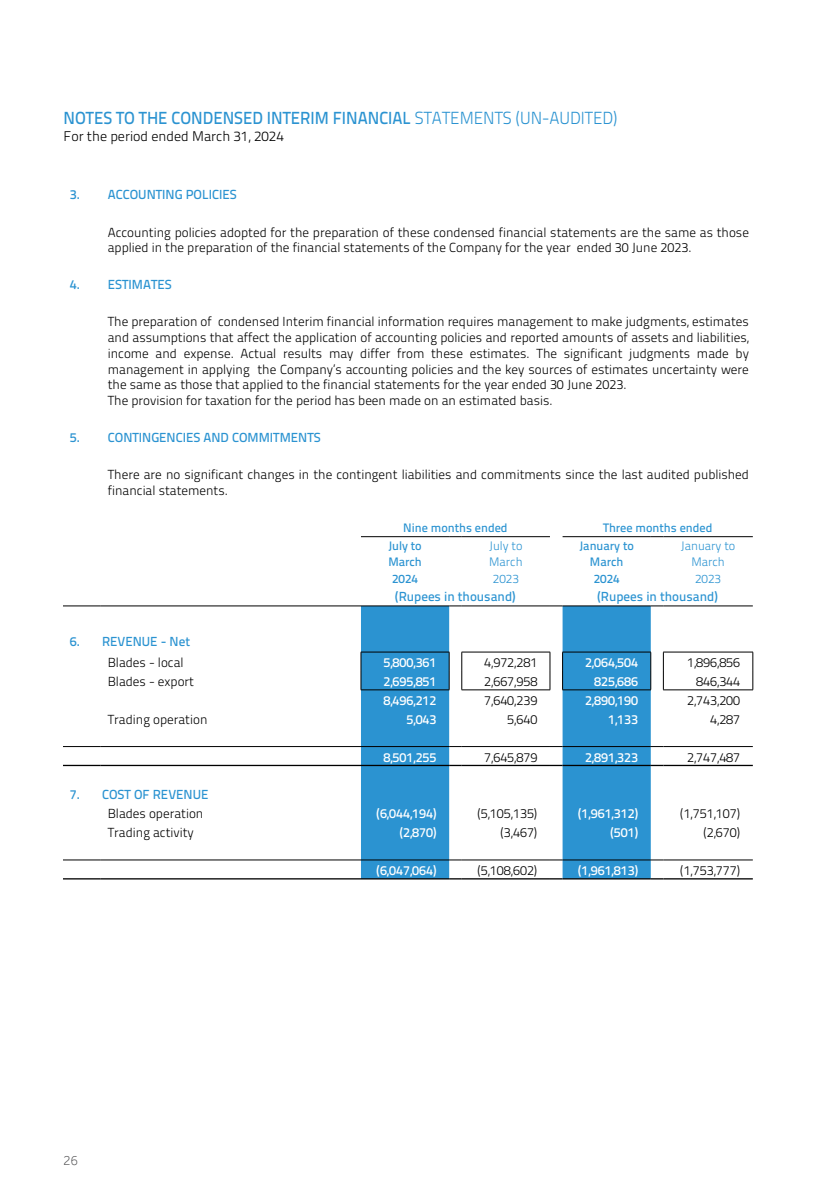
<style>
.page{position:relative;width:819px;height:1197px;background:#fff}
.page>*{position:absolute;margin:0;border:0;box-sizing:border-box;transform-origin:0 0}
.t1{font:17.5px "Titillium Text 25 L 600 wt";color:#2b93d1;scale:.95 1}
.t2{font:14px "Titillium Text 25 L 250 wt";color:#000}
.t3{font:300 14px "Effra";color:#4d4d4f}
.t4{font:13.12px/15.8px "Titillium Text 25 L 250 wt";color:#000}
.t5{font:13.12px "Titillium Text 25 L 600 wt";color:#fff}
.t6{font:13.12px "Titillium Text 25 L 600 wt";color:#2b93d1}
.t7{font:12.25px/16.8px "Titillium Text 25 L 600 wt";color:#2b93d1;text-align:center}
.t8{font:12.25px/16.8px "Titillium Text 25 L 250 wt";color:#2b93d1;text-align:center}
.s1{font-family:"Titillium Text 25 L 250 wt"}
</style>
<div class="page">
<svg style="left:361px;top:607px;width:290px;height:271px;fill:#2b93d1"></svg>
<hr style="left:63px;top:746px;width:38px;height:1px;background:#000">
<hr style="left:101px;top:746px;width:260px;height:1px;background:#000">
<hr style="left:361px;top:746px;width:88px;height:1px;background:#000">
<svg style="left:449px;top:746px;width:13px;height:1px"></svg>
<hr style="left:462px;top:746px;width:88px;height:1px;background:#000">
<svg style="left:550px;top:746px;width:13px;height:1px"></svg>
<hr style="left:563px;top:746px;width:88px;height:1px;background:#000">
<svg style="left:651px;top:746px;width:12px;height:1px"></svg>
<hr style="left:663px;top:746px;width:90px;height:1px;background:#000">
<hr style="left:63px;top:860px;width:38px;height:1px;background:#000">
<hr style="left:101px;top:860px;width:260px;height:1px;background:#000">
<hr style="left:361px;top:860px;width:88px;height:1px;background:#000">
<svg style="left:449px;top:860px;width:13px;height:1px"></svg>
<hr style="left:462px;top:860px;width:88px;height:1px;background:#000">
<svg style="left:550px;top:860px;width:13px;height:1px"></svg>
<hr style="left:563px;top:860px;width:88px;height:1px;background:#000">
<svg style="left:651px;top:860px;width:12px;height:1px"></svg>
<hr style="left:663px;top:860px;width:90px;height:1px;background:#000">
<hr style="left:63px;top:765px;width:38px;height:1px;background:#000">
<hr style="left:101px;top:765px;width:260px;height:1px;background:#000">
<hr style="left:361px;top:765px;width:88px;height:1px;background:#000">
<svg style="left:449px;top:765px;width:13px;height:1px"></svg>
<hr style="left:462px;top:765px;width:88px;height:1px;background:#000">
<svg style="left:550px;top:765px;width:13px;height:1px"></svg>
<hr style="left:563px;top:765px;width:88px;height:1px;background:#000">
<svg style="left:651px;top:765px;width:12px;height:1px"></svg>
<hr style="left:663px;top:765px;width:90px;height:1px;background:#000">
<hr style="left:63px;top:878px;width:38px;height:2px;background:#000">
<hr style="left:101px;top:878px;width:260px;height:2px;background:#000">
<hr style="left:361px;top:878px;width:88px;height:2px;background:#000">
<svg style="left:449px;top:878px;width:13px;height:2px"></svg>
<hr style="left:462px;top:878px;width:88px;height:2px;background:#000">
<svg style="left:550px;top:878px;width:13px;height:2px"></svg>
<hr style="left:563px;top:878px;width:88px;height:2px;background:#000">
<svg style="left:651px;top:878px;width:12px;height:2px"></svg>
<hr style="left:663px;top:878px;width:90px;height:2px;background:#000">
<hr style="left:63px;top:606px;width:38px;height:1px;background:#000">
<hr style="left:101px;top:606px;width:260px;height:1px;background:#000">
<hr style="left:361px;top:606px;width:88px;height:1px;background:#000">
<svg style="left:449px;top:606px;width:13px;height:1px"></svg>
<hr style="left:462px;top:606px;width:88px;height:1px;background:#000">
<svg style="left:550px;top:606px;width:13px;height:1px"></svg>
<hr style="left:563px;top:606px;width:88px;height:1px;background:#000">
<svg style="left:651px;top:606px;width:12px;height:1px"></svg>
<hr style="left:663px;top:606px;width:90px;height:1px;background:#000">
<hr style="left:361px;top:652px;width:88px;height:1px;background:#000">
<svg style="left:361px;top:652px;width:1px;height:38px"></svg>
<svg style="left:449px;top:652px;width:1px;height:38px"></svg>
<hr style="left:361px;top:690px;width:88px;height:1px;background:#000">
<hr style="left:462px;top:652px;width:88px;height:1px;background:#000">
<svg style="left:461px;top:652px;width:1px;height:38px"></svg>
<svg style="left:550px;top:652px;width:1px;height:38px"></svg>
<hr style="left:462px;top:690px;width:88px;height:1px;background:#000">
<hr style="left:562px;top:652px;width:89px;height:1px;background:#000">
<svg style="left:562px;top:652px;width:1px;height:38px"></svg>
<svg style="left:650px;top:652px;width:1px;height:38px"></svg>
<hr style="left:562px;top:690px;width:89px;height:1px;background:#000">
<hr style="left:663px;top:652px;width:90px;height:1px;background:#000">
<svg style="left:663px;top:652px;width:1px;height:38px"></svg>
<svg style="left:753px;top:652px;width:1px;height:38px"></svg>
<hr style="left:663px;top:690px;width:90px;height:1px;background:#000">
<hr style="left:361px;top:536px;width:88px;height:1px;background:#000">
<svg style="left:449px;top:536px;width:13px;height:1px"></svg>
<hr style="left:462px;top:536px;width:88px;height:1px;background:#000">
<hr style="left:563px;top:536px;width:88px;height:1px;background:#000">
<svg style="left:651px;top:536px;width:12px;height:1px"></svg>
<hr style="left:663px;top:536px;width:90px;height:1px;background:#000">
<h1 class="t1" style="left:64px;top:105px;width:585px">NOTES TO THE CONDENSED INTERIM FINANCIAL <span class="s1">STATEMENTS (UN-AUDITED)</span></h1>
<p class="t2" style="left:64px;top:126px;width:222px">For the period ended March 31, 2024</p>
<p class="t6" style="left:70px;top:184px;width:168px">3. ACCOUNTING POLICIES</p>
<p class="t4" style="left:108px;top:223px;width:643px">Accounting policies adopted for the preparation of these condensed financial statements are the same as those applied in the preparation of the financial statements of the Company for the year ended 30 June 2023.</p>
<p class="t6" style="left:70px;top:274px;width:103px">4. ESTIMATES</p>
<p class="t4" style="left:108px;top:313px;width:643px">The preparation of condensed Interim financial information requires management to make judgments, estimates and assumptions that affect the application of accounting policies and reported amounts of assets and liabilities, income and expense. Actual results may differ from these estimates. The significant judgments made by management in applying the Company’s accounting policies and the key sources of estimates uncertainty were the same as those that applied to the financial statements for the year ended 30 June 2023.<br>The provision for taxation for the period has been made on an estimated basis.</p>
<p class="t6" style="left:70px;top:427px;width:252px">5. CONTINGENCIES AND COMMITMENTS</p>
<p class="t4" style="left:108px;top:466px;width:643px">There are no significant changes in the contingent liabilities and commitments since the last audited published financial statements.</p>
<p class="t7" style="left:403px;top:518px;width:106px">Nine months ended</p>
<p class="t7" style="left:603px;top:518px;width:111px">Three months ended</p>
<p class="t7" style="left:388px;top:536px;width:35px">July to<br>March<br>2024</p>
<p class="t8" style="left:489px;top:536px;width:35px">July to<br>March<br>2023</p>
<p class="t7" style="left:579px;top:536px;width:56px">January to<br>March<br>2024</p>
<p class="t8" style="left:681px;top:536px;width:56px">January to<br>March<br>2023</p>
<p class="t6" style="left:395px;top:586px;width:122px">(Rupees in thousand)</p>
<p class="t6" style="left:598px;top:587px;width:122px">(Rupees in thousand)</p>
<p class="t6" style="left:70px;top:631px;width:122px">6. REVENUE - Net</p>
<p class="t4" style="left:108px;top:654px;width:77px">Blades - local</p>
<p class="t5" style="left:383px;top:653px;width:55px">5,800,361</p>
<p class="t4" style="left:484px;top:654px;width:55px">4,972,281</p>
<p class="t5" style="left:585px;top:653px;width:55px">2,064,504</p>
<p class="t4" style="left:687px;top:654px;width:55px">1,896,856</p>
<p class="t4" style="left:108px;top:673px;width:88px">Blades - export</p>
<p class="t5" style="left:383px;top:672px;width:55px">2,695,851</p>
<p class="t4" style="left:484px;top:673px;width:55px">2,667,958</p>
<p class="t5" style="left:594px;top:672px;width:45px">825,686</p>
<p class="t4" style="left:696px;top:673px;width:45px">846,344</p>
<p class="t5" style="left:383px;top:690px;width:55px">8,496,212</p>
<p class="t4" style="left:484px;top:692px;width:55px">7,640,239</p>
<p class="t5" style="left:585px;top:690px;width:55px">2,890,190</p>
<p class="t4" style="left:687px;top:692px;width:55px">2,743,200</p>
<p class="t4" style="left:108px;top:711px;width:101px">Trading operation</p>
<p class="t5" style="left:407px;top:709px;width:32px">5,043</p>
<p class="t4" style="left:507px;top:711px;width:32px">5,640</p>
<p class="t5" style="left:608px;top:709px;width:32px">1,133</p>
<p class="t4" style="left:710px;top:711px;width:32px">4,287</p>
<p class="t5" style="left:383px;top:747px;width:55px">8,501,255</p>
<p class="t4" style="left:484px;top:749px;width:55px">7,645,879</p>
<p class="t5" style="left:585px;top:747px;width:55px">2,891,323</p>
<p class="t4" style="left:687px;top:749px;width:55px">2,747,487</p>
<p class="t6" style="left:70px;top:784px;width:140px">7. COST OF REVENUE</p>
<p class="t4" style="left:108px;top:805px;width:97px">Blades operation</p>
<p class="t5" style="left:377px;top:804px;width:61px">(6,044,194)</p>
<p class="t4" style="left:477px;top:805px;width:61px">(5,105,135)</p>
<p class="t5" style="left:578px;top:804px;width:61px">(1,961,312)</p>
<p class="t4" style="left:680px;top:805px;width:61px">(1,751,107)</p>
<p class="t4" style="left:108px;top:824px;width:88px">Trading activity</p>
<p class="t5" style="left:400px;top:823px;width:38px">(2,870)</p>
<p class="t4" style="left:500px;top:824px;width:38px">(3,467)</p>
<p class="t5" style="left:610px;top:823px;width:29px">(501)</p>
<p class="t4" style="left:703px;top:824px;width:38px">(2,670)</p>
<p class="t5" style="left:377px;top:861px;width:61px">(6,047,064)</p>
<p class="t4" style="left:477px;top:862px;width:61px">(5,108,602)</p>
<p class="t5" style="left:578px;top:861px;width:61px">(1,961,813)</p>
<p class="t4" style="left:680px;top:862px;width:61px">(1,753,777)</p>
<p class="t3" style="left:63px;top:1152px;width:17px">26</p>
</div>
